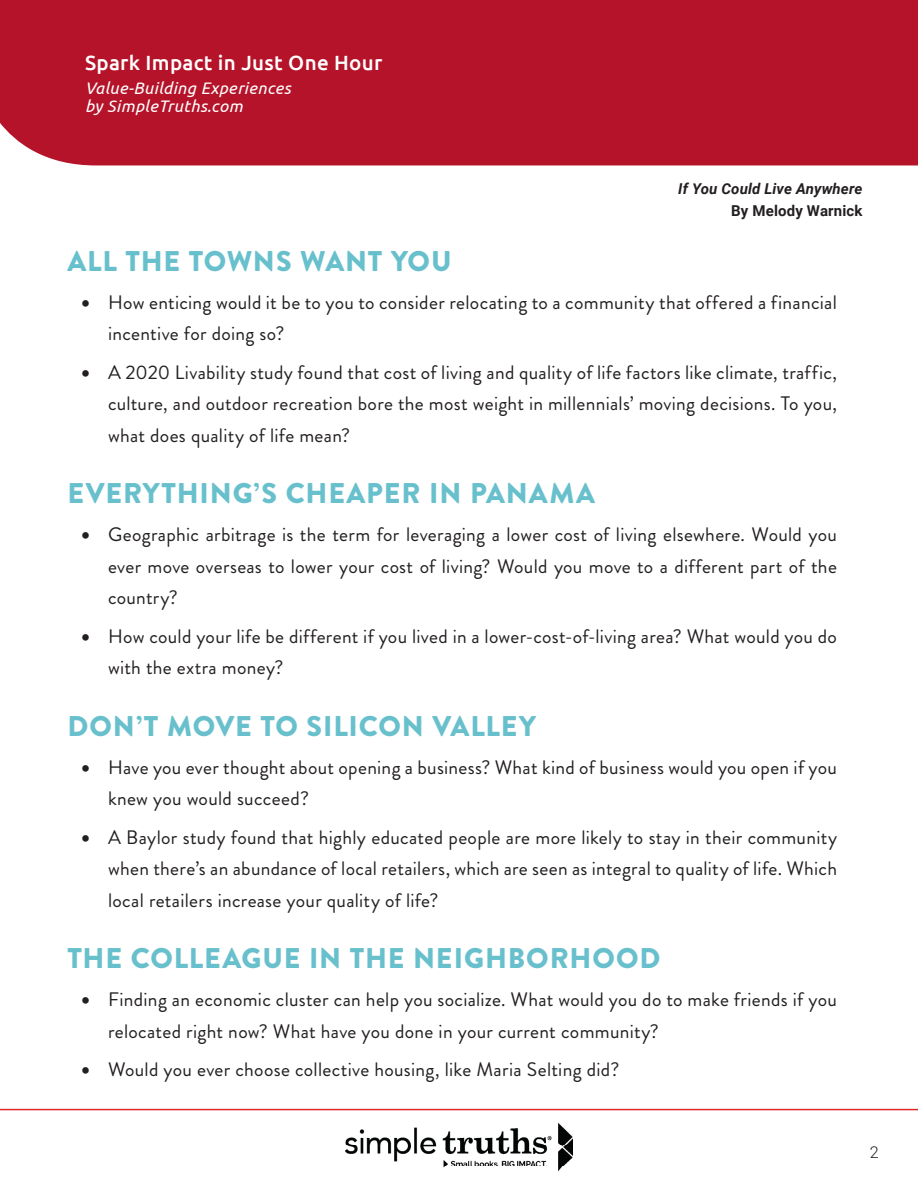
<style>
.page{position:relative;width:918px;height:1188px;background:#fff}
.page>*{position:absolute;margin:0;border:0;box-sizing:border-box;transform-origin:0 0}
.BCC_header_1{font:900 28.5px "Brandon Grotesque";letter-spacing:.03em;color:#68c0cd}
.t1{font:500 20.55px "Ubuntu";letter-spacing:.015em;color:#fff}
.t2{font:19.5px/31.5px "Brandon Grotesque";letter-spacing:.015em;color:#231f20}
.t3{font:italic 16.65px/18.1px "Ubuntu";letter-spacing:.025em;color:#fff}
.t4{font:300 16.2px "Roboto";color:#231f20}
.t5{font:italic 700 15px "Roboto";letter-spacing:.01em;color:#231f20}
.t6{font:700 15px "Roboto";letter-spacing:.01em;color:#231f20}
.s1{font-family:"Arial Unicode MS";font-size:15px}
</style>
<div class="page">
<div style="left:0;top:0;width:918px;height:165px;background:#b51329"></div>
<img style="left:345px;top:1123px;width:228px;height:48px">
<hr style="left:0;top:1109px;width:918px;height:1px;background:#de282a">
<p class="t1" style="left:85px;top:50px;width:299px">Spark Impact in Just One Hour</p>
<p class="t3" style="left:85px;top:79px;width:207px">Value-Building Experiences by SimpleTruths.com</p>
<p class="t5" style="left:678px;top:178px;width:186px">If You Could Live Anywhere</p>
<p class="t6" style="left:731px;top:201px;width:133px">By Melody Warnick</p>
<p class="BCC_header_1" style="left:68px;top:241px;width:386px">ALL THE TOWNS WANT YOU</p>
<p class="t2" style="left:108px;top:287px;width:730px;text-indent:-27px"><span class="s1">●</span> How enticing would it be to you to consider relocating to a community that offered a financial incentive for doing so?</p>
<p class="t2" style="left:108px;top:356px;width:731px;text-align:justify;text-indent:-27px"><span class="s1">●</span> A 2020 Livability study found that cost of living and quality of life factors like climate, traffic, culture, and outdoor recreation bore the most weight in millennials’ moving decisions. To you, what does quality of life mean?</p>
<p class="BCC_header_1" style="left:68px;top:473px;width:529px">EVERYTHING’S CHEAPER IN PANAMA</p>
<p class="t2" style="left:108px;top:519px;width:730px;text-align:justify;text-indent:-27px"><span class="s1">●</span> Geographic arbitrage is the term for leveraging a lower cost of living elsewhere. Would you ever move overseas to lower your cost of living? Would you move to a different part of the country?</p>
<p class="t2" style="left:108px;top:620px;width:730px;text-indent:-27px"><span class="s1">●</span> How could your life be different if you lived in a lower-cost-of-living area? What would you do with the extra money?</p>
<p class="BCC_header_1" style="left:68px;top:706px;width:470px">DON’T MOVE TO SILICON VALLEY</p>
<p class="t2" style="left:108px;top:752px;width:731px;text-indent:-27px"><span class="s1">●</span> Have you ever thought about opening a business? What kind of business would you open if you knew you would succeed?</p>
<p class="t2" style="left:108px;top:821px;width:731px;text-align:justify;text-indent:-27px"><span class="s1">●</span> A Baylor study found that highly educated people are more likely to stay in their community when there’s an abundance of local retailers, which are seen as integral to quality of life. Which local retailers increase your quality of life?</p>
<p class="BCC_header_1" style="left:68px;top:938px;width:594px">THE COLLEAGUE IN THE NEIGHBORHOOD</p>
<p class="t2" style="left:108px;top:984px;width:731px;text-indent:-27px"><span class="s1">●</span> Finding an economic cluster can help you socialize. What would you do to make friends if you relocated right now? What have you done in your current community?</p>
<p class="t2" style="left:81px;top:1054px;width:540px"><span class="s1">●</span> Would you ever choose collective housing, like Maria Selting did?</p>
<p class="t4" style="left:870px;top:1141px;width:11px">2</p>
</div>
